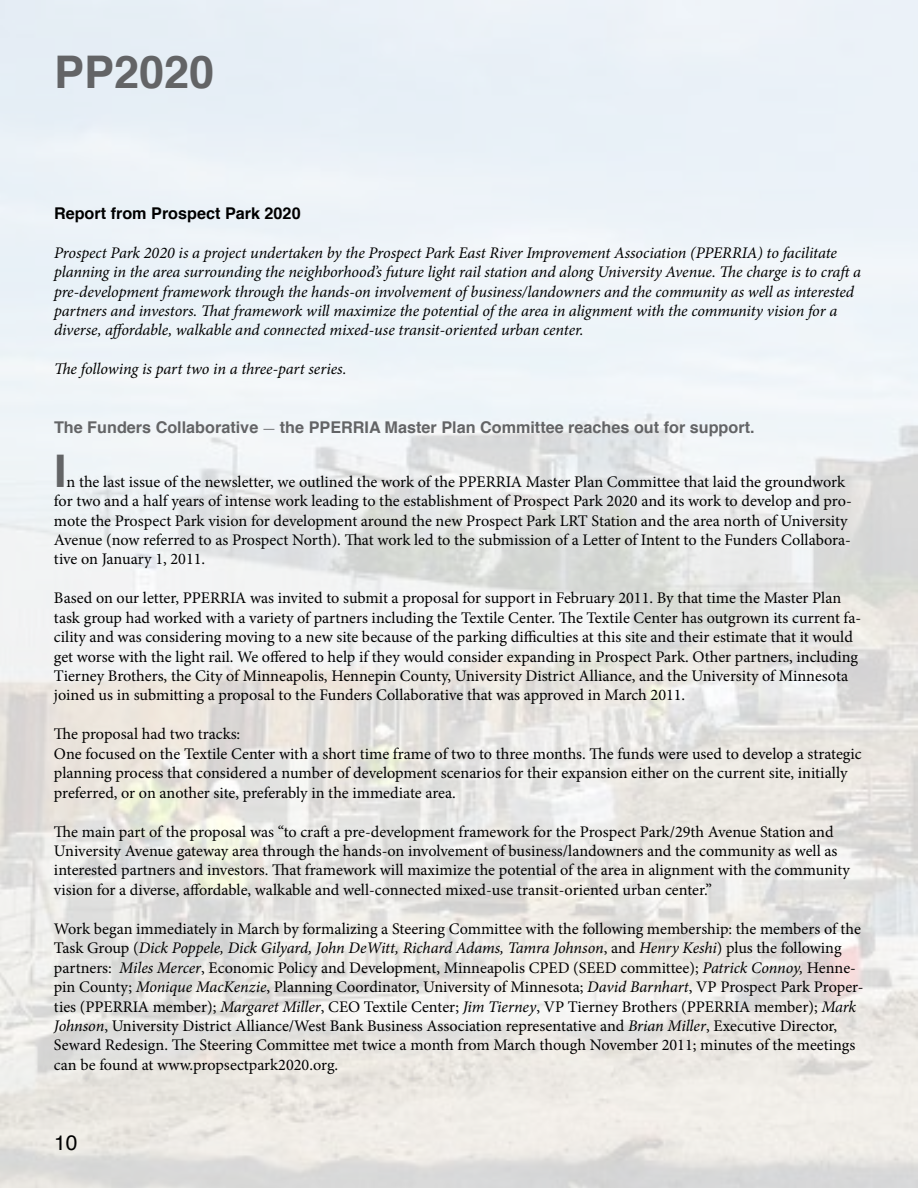
<style>
.page{position:relative;width:918px;height:1188px;background:#fff}
.page>*{position:absolute;margin:0;border:0;box-sizing:border-box;transform-origin:0 0}
.t1{font:700 45px "Helvetica";color:#636466}
.t2{font:21px "Helvetica";color:#000}
.t3{font:16.2px/19.5px "Minion Pro";letter-spacing:-.005em;color:#000}
.t4{font:italic 16.2px/19.5px "Minion Pro";letter-spacing:-.01em;color:#000}
.t5{font:700 16.2px "Helvetica";color:#636466}
.t6{font:700 16.2px "Helvetica";color:#000}
.s1{font-family:"Minion Pro";font-weight:400}
.s2{font-style:italic}
</style>
<div class="page">
<h1 class="t1" style="left:54px;top:36px;width:162px">PP2020</h1>
<p class="t6" style="left:54px;top:200px;width:248px">Report from Prospect Park 2020</p>
<p class="t4" style="left:54px;top:243px;width:809px">Prospect Park 2020 is a project undertaken by the Prospect Park East River Improvement Association (PPERRIA) to facilitate planning in the area surrounding the neighborhood’s future light rail station and along University Avenue. The charge is to craft a pre-development framework through the hands-on involvement of business/landowners and the community as well as interested partners and investors. That framework will maximize the potential of the area in alignment with the community vision for a diverse, affordable, walkable and connected mixed-use transit-oriented urban center.</p>
<p class="t4" style="left:54px;top:359px;width:294px">The following is part two in a three-part series.</p>
<p class="t5" style="left:54px;top:414px;width:702px">The Funders Collaborative <span class="s1">-</span> the PPERRIA Master Plan Committee reaches out for support.</p>
<h1 class="t1" style="left:54px;top:434px;width:14px">I</h1>
<p class="t3" style="left:54px;top:472px;width:799px;text-indent:13px">n the last issue of the newsletter, we outlined the work of the PPERRIA Master Plan Committee that laid the groundwork for two and a half years of intense work leading to the establishment of Prospect Park 2020 and its work to develop and pro&shy;mote the Prospect Park vision for development around the new Prospect Park LRT Station and the area north of University Avenue (now referred to as Prospect North). That work led to the submission of a Letter of Intent to the Funders Collabora&shy;tive on January 1, 2011.</p>
<p class="t3" style="left:54px;top:588px;width:809px">Based on our letter, PPERRIA was invited to submit a proposal for support in February 2011. By that time the Master Plan task group had worked with a variety of partners including the Textile Center. The Textile Center has outgrown its current fa&shy;cility and was considering moving to a new site because of the parking difficulties at this site and their estimate that it would get worse with the light rail. We offered to help if they would consider expanding in Prospect Park. Other partners, including Tierney Brothers, the City of Minneapolis, Hennepin County, University District Alliance, and the University of Minnesota joined us in submitting a proposal to the Funders Collaborative that was approved in March 2011.</p>
<p class="t3" style="left:54px;top:725px;width:809px">The proposal had two tracks:<br>One focused on the Textile Center with a short time frame of two to three months. The funds were used to develop a strategic planning process that considered a number of development scenarios for their expansion either on the current site, initially preferred, or on another site, preferably in the immediate area.</p>
<p class="t3" style="left:54px;top:822px;width:797px">The main part of the proposal was “to craft a pre-development framework for the Prospect Park/29th Avenue Station and University Avenue gateway area through the hands-on involvement of business/landowners and the community as well as interested partners and investors. That framework will maximize the potential of the area in alignment with the community vision for a diverse, affordable, walkable and well-connected mixed-use transit-oriented urban center.”</p>
<p class="t3" style="left:54px;top:919px;width:811px">Work began immediately in March by formalizing a Steering Committee with the following membership: the members of the Task Group (<span class="s2">Dick Poppele, Dick Gilyard, John DeWitt, Richard Adams, Tamra Johnson</span>, and <span class="s2">Henry Keshi</span>) plus the following partners: <span class="s2">Miles Mercer</span>, Economic Policy and Development, Minneapolis CPED (SEED committee); <span class="s2">Patrick Connoy,</span> Henne&shy;pin County; <span class="s2">Monique MacKenzie</span>, Planning Coordinator, University of Minnesota; <span class="s2">David Barnhart</span>, VP Prospect Park Proper&shy;ties (PPERRIA member); <span class="s2">Margaret Miller</span>, CEO Textile Center; <span class="s2">Jim Tierney</span>, VP Tierney Brothers (PPERRIA member); <span class="s2">Mark Johnson</span>, University District Alliance/West Bank Business Association representative and <span class="s2">Brian Miller</span>, Executive Director, Seward Redesign. The Steering Committee met twice a month from March though November 2011; minutes of the meetings can be found at www.propsectpark2020.org.</p>
<p class="t2" style="left:54px;top:1126px;width:25px">10</p>
</div>
